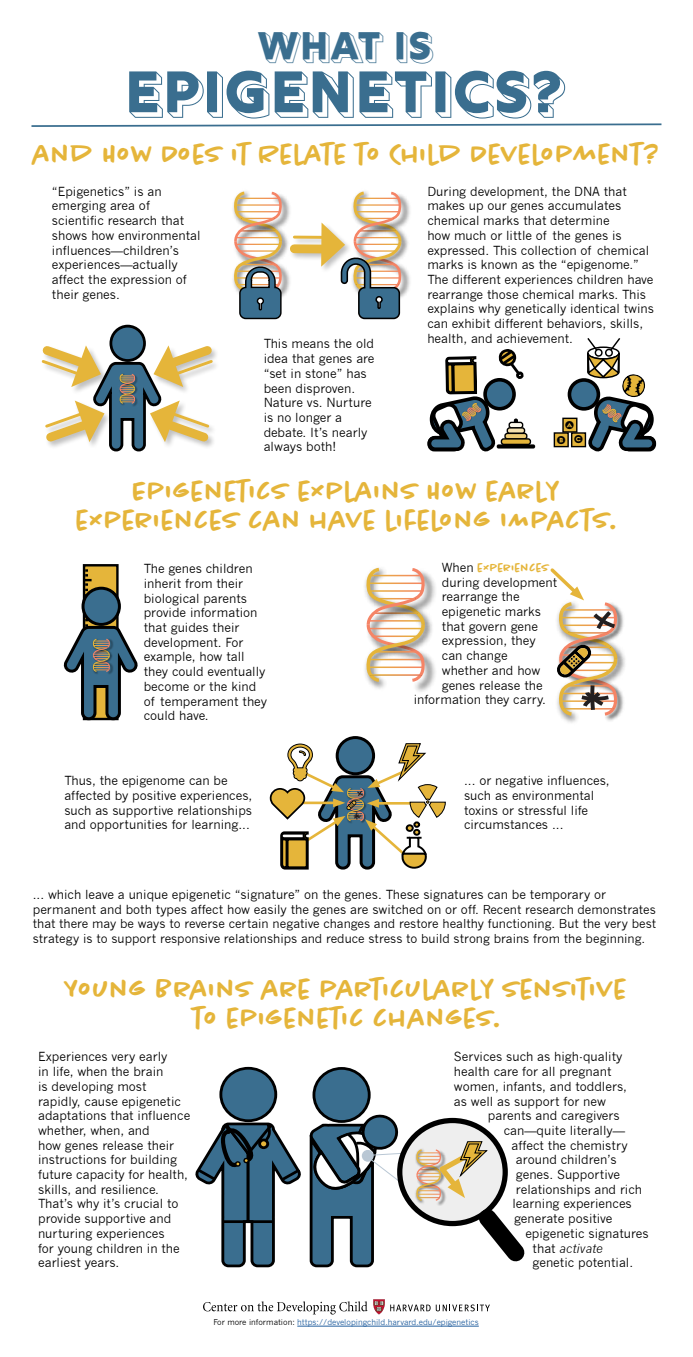
<style>
.page{position:relative;width:693px;height:1357px;background:#fff}
.page>*{position:absolute;margin:0;border:0;box-sizing:border-box;transform-origin:0 0}
.t1{font:63px "Rig Bold Reverse";color:#3a6e8f}
.t2{font:42px "Rig Bold Reverse";color:#3a6e8f}
.t3{font:500 28px/29.8px "Chantal";color:#e5b53a;text-align:center}
.t4{font:12.6px/14.5px "Regulator Nova Cameo";color:#000;text-align:center}
.t5{font:12.25px/14.7px "News Gothic";color:#000}
.t6{font:500 12.25px "Chantal";color:#e5b53a}
.t7{font:italic 12.25px "News Gothic";color:#000}
.t8{font:12.08px/14.4px "News Gothic";color:#000}
.t9{font:7.88px "News Gothic";color:#215e9e}
.s1{font-family:"News Gothic";font-weight:400;color:#000}
.s2{font-size:12.08px}
.s3{font-style:normal}
.s4{color:#000}
</style>
<div class="page">
<svg style="left:31px;top:123px;width:631px;height:4px"></svg>
<svg style="left:203px;top:1299px;width:287px;height:15px"></svg>
<div style="left:221px;top:1068px;width:55px;height:52px;background:#3a6e8f;border-radius:50%"></div>
<div style="left:219px;top:1066px;width:58px;height:56px;border:3px solid #000;border-radius:50%"></div>
<svg style="left:195px;top:1120px;width:106px;height:147px"></svg>
<hr style="left:223px;top:1220px;width:50px;height:2px;background:#000">
<div style="left:314px;top:1068px;width:55px;height:53px;background:#3a6e8f;border-radius:50%"></div>
<div style="left:313px;top:1066px;width:58px;height:56px;border:3px solid #000;border-radius:50%"></div>
<svg style="left:310px;top:1110px;width:215px;height:158px"></svg>
<div style="left:362px;top:1149px;width:12px;height:12px;background:#b9c7d4;border-radius:50%"></div>
<svg style="left:337px;top:737px;width:37px;height:36px"></svg>
<div style="left:336px;top:736px;width:39px;height:39px;border:3px solid #000;border-radius:50%"></div>
<svg style="left:270px;top:743px;width:176px;height:126px"></svg>
<svg style="left:427px;top:349px;width:108px;height:102px"></svg>
<svg style="left:509px;top:422px;width:14px;height:6px"></svg>
<div style="left:509px;top:421px;width:14px;height:7px;border:1px solid #000;border-radius:2px"></div>
<div style="left:507px;top:428px;width:18px;height:5px;background:#f5e1b0;border-radius:2px"></div>
<div style="left:507px;top:427px;width:18px;height:7px;border:1px solid #000;border-radius:2px"></div>
<svg style="left:505px;top:433px;width:22px;height:6px"></svg>
<div style="left:504px;top:432px;width:24px;height:7px;border:1px solid #000;border-radius:2px"></div>
<div style="left:501px;top:439px;width:29px;height:5px;background:#e5b53a;border-radius:2px"></div>
<div style="left:501px;top:438px;width:30px;height:7px;border:1px solid #000;border-radius:2px"></div>
<div style="left:569px;top:380px;width:29px;height:29px;background:#3a6e8f;border-radius:50%"></div>
<div style="left:568px;top:378px;width:32px;height:32px;border:4px solid #000;border-radius:50%"></div>
<svg style="left:585px;top:338px;width:71px;height:113px"></svg>
<div style="left:554px;top:433px;width:14px;height:13px;background:#e5b53a"></div>
<div style="left:554px;top:432px;width:15px;height:15px;border:1px solid #000"></div>
<div style="left:572px;top:433px;width:13px;height:13px;background:#e5b53a"></div>
<div style="left:571px;top:432px;width:15px;height:15px;border:1px solid #000"></div>
<div style="left:563px;top:418px;width:14px;height:14px;background:#e5b53a"></div>
<div style="left:562px;top:417px;width:15px;height:15px;border:1px solid #000"></div>
<svg style="left:111px;top:326px;width:34px;height:34px"></svg>
<div style="left:109px;top:325px;width:37px;height:37px;border:3px solid #000;border-radius:50%"></div>
<svg style="left:41px;top:339px;width:176px;height:112px"></svg>
<img style="left:404px;top:196px;width:6px;height:40px">
<img style="left:404px;top:236px;width:6px;height:60px">
<svg style="left:233px;top:191px;width:171px;height:128px"></svg>
<div style="left:83px;top:564px;width:36px;height:156px;border:2px solid #000"></div>
<svg style="left:64px;top:569px;width:74px;height:151px"></svg>
<img style="left:427px;top:573px;width:8px;height:46px">
<img style="left:370px;top:619px;width:66px;height:73px">
<svg style="left:364px;top:567px;width:63px;height:117px"></svg>
<hr style="left:373px;top:635px;width:45px;height:2px;background:#fff">
<hr style="left:368px;top:627px;width:55px;height:2px;background:#fff">
<hr style="left:369px;top:620px;width:53px;height:1px;background:#fff">
<hr style="left:375px;top:651px;width:41px;height:1px;background:#fff">
<hr style="left:368px;top:658px;width:55px;height:2px;background:#fff">
<hr style="left:369px;top:666px;width:53px;height:2px;background:#fff">
<hr style="left:371px;top:674px;width:50px;height:1px;background:#fff">
<img style="left:620px;top:609px;width:4px;height:44px">
<img style="left:561px;top:653px;width:64px;height:70px">
<img style="left:550px;top:568px;width:70px;height:149px">
<hr style="left:297px;top:1325px;width:182px;height:1px;background:#215e9e">
<h2 class="t2" style="left:259px;top:22px;width:176px">WHAT IS</h2>
<h1 class="t1" style="left:126px;top:56px;width:442px">EPIGENETICS?</h1>
<h3 class="t3" style="left:33px;top:139px;width:629px">AND HOW DOES IT RELATE TO CHILD DEVELOPMENT?</h3>
<p class="t5" style="left:52px;top:184px;width:150px">“Epigenetics” is an emerging area of scientific research that shows how environmental influences—children’s experiences—actually affect the expression of their genes.</p>
<p class="t5" style="left:264px;top:337px;width:112px">This means the old idea that genes are “set in stone” has been disproven.<br>Nature vs. Nurture is no longer a debate. It’s nearly always both!</p>
<p class="t5" style="left:427px;top:184px;width:228px">During development, the DNA that makes up our genes accumulates chemical marks that determine<br>how much or little of the genes is expressed. This collection of chemical marks is known as the “epigenome.” The different experiences children have rearrange those chemical marks. This explains why genetically identical twins can exhibit different behaviors, skills, health, and achievement.</p>
<p class="t4" style="left:557px;top:418px;width:27px">A<br>B C</p>
<h3 class="t3" style="left:76px;top:475px;width:542px">EPIGENETICS EXPLAINS HOW EARLY<br>EXPERIENCES CAN HAVE LIFELONG IMPACTS.</h3>
<p class="t5" style="left:144px;top:561px;width:125px">The genes children inherit from their biological parents provide information that guides their development. For example, how tall they could eventually become or the kind of temperament they could have.</p>
<p class="t6" style="left:442px;top:560px;width:109px"><span class="s1">When</span> EXPERIENCES</p>
<p class="t5" style="left:442px;top:575px;width:117px">during development</p>
<p class="t5" style="left:442px;top:589px;width:80px">rearrange the</p>
<p class="t5" style="left:442px;top:604px;width:101px">epigenetic marks</p>
<p class="t5" style="left:442px;top:619px;width:98px">that govern gene</p>
<p class="t5" style="left:442px;top:633px;width:95px">expression, they</p>
<p class="t5" style="left:442px;top:648px;width:67px">can change</p>
<p class="t5" style="left:442px;top:663px;width:100px">whether and how</p>
<p class="t5" style="left:442px;top:677px;width:102px">genes release the</p>
<p class="t5" style="left:414px;top:692px;width:134px">information they carry.</p>
<p class="t5" style="left:64px;top:773px;width:190px">Thus, the epigenome can be affected by positive experiences, such as supportive relationships and opportunities for learning...</p>
<p class="t5" style="left:464px;top:773px;width:147px">... or negative influences, such as environmental toxins or stressful life circumstances ...</p>
<p class="t5" style="left:33px;top:887px;width:625px">... which leave a unique epigenetic “signature” on the genes. These signatures can be temporary or permanent and both types affect how easily the genes are switched on or off. <span class="s2">Recent research demonstrates</span></p>
<p class="t8" style="left:33px;top:916px;width:625px">that there may be ways to reverse certain negative changes and restore healthy functioning. But the very best strategy is to support responsive relationships and reduce stress to build strong brains from the beginning.</p>
<h3 class="t3" style="left:66px;top:973px;width:563px">YOUNG BRAINS ARE PARTICULARLY SENSITIVE<br>TO EPIGENETIC CHANGES.</h3>
<p class="t5" style="left:38px;top:1049px;width:154px">Experiences very early<br>in life, when the brain<br>is developing most rapidly, cause epigenetic adaptations that influence whether, when, and<br>how genes release their instructions for building future capacity for health, skills, and resilience.<br>That’s why it’s crucial to provide supportive and nurturing experiences<br>for young children in the earliest years.</p>
<p class="t5" style="left:454px;top:1049px;width:175px">Services such as high-quality health care for all pregnant women, infants, and toddlers, as well as support for new</p>
<p class="t5" style="left:488px;top:1108px;width:133px">parents and caregivers</p>
<p class="t5" style="left:504px;top:1123px;width:123px">can—quite literally—</p>
<p class="t5" style="left:512px;top:1137px;width:118px">affect the chemistry</p>
<p class="t5" style="left:516px;top:1152px;width:102px">around children’s</p>
<p class="t5" style="left:516px;top:1167px;width:106px">genes. Supportive</p>
<p class="t5" style="left:516px;top:1181px;width:128px">relationships and rich</p>
<p class="t5" style="left:512px;top:1196px;width:121px">learning experiences</p>
<p class="t5" style="left:514px;top:1211px;width:100px">generate positive</p>
<p class="t5" style="left:526px;top:1225px;width:125px">epigenetic signatures</p>
<p class="t7" style="left:533px;top:1240px;width:72px"><span class="s3">that</span> activate</p>
<p class="t5" style="left:533px;top:1255px;width:102px">genetic potential.</p>
<p class="t9" style="left:213px;top:1317px;width:267px"><span class="s4">For more information:</span> https://developingchild.harvard.edu/epigenetics</p>
</div>
